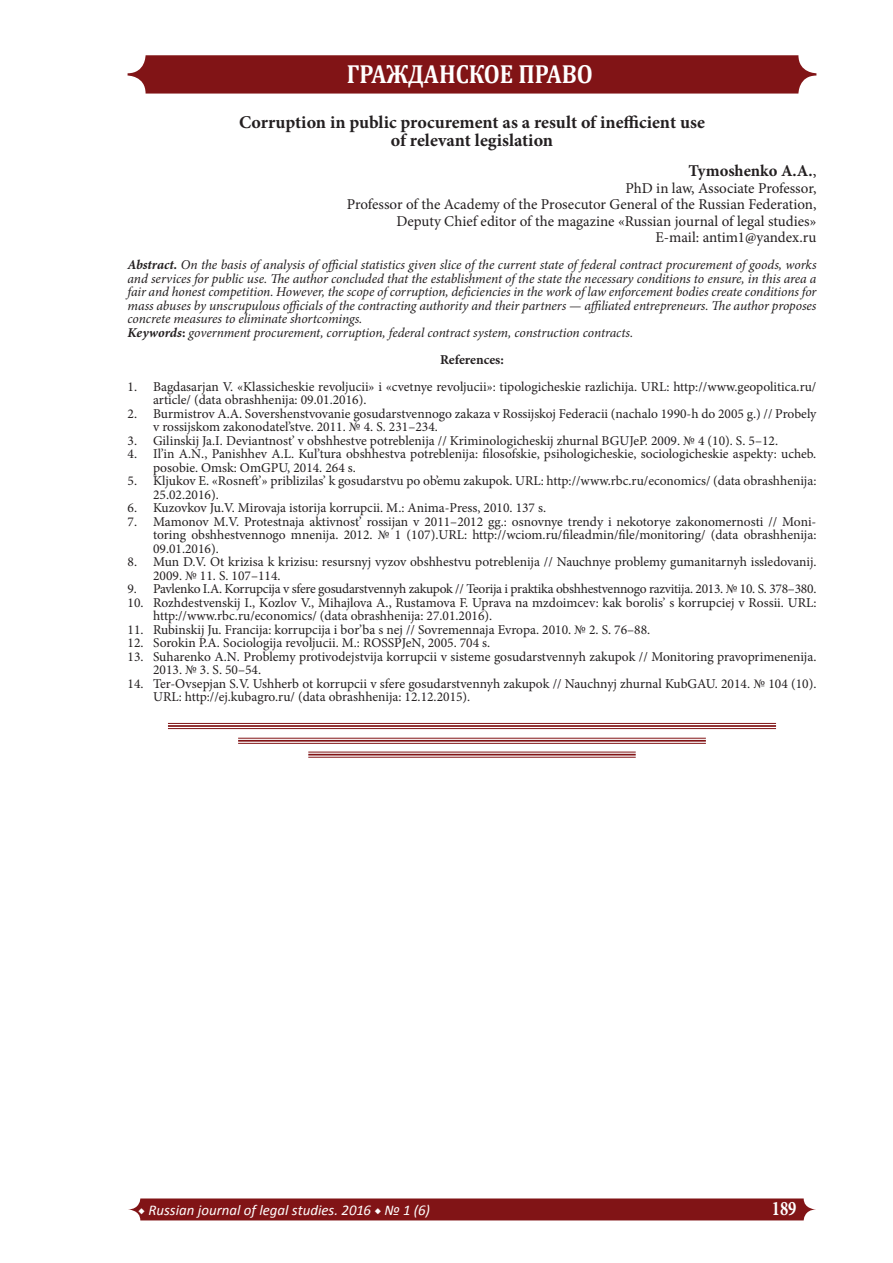
<style>
.page{position:relative;width:893px;height:1263px;background:#fff}
.page>*{position:absolute;margin:0;border:0;box-sizing:border-box;transform-origin:0 0}
.t1{font:700 26.25px "Cambria";color:#fff;scale:.88 1}
.t2{font:700 20.7px "Minion Pro";color:#fff;scale:.8 1}
.t3{font:700 18px/18px "Minion Pro";letter-spacing:-.005em;color:#231f20;text-align:center}
.t4{font:700 16.5px "Minion Pro";color:#231f20}
.t5{font:15px "Minion Pro";color:#231f20}
.t6{font:italic 14.85px "Calibri";color:#fff}
.t7{font:13.5px/13.5px "Minion Pro";color:#231f20}
.t8{font:italic 13.5px/13.5px "Minion Pro";letter-spacing:-.01em;color:#231f20;text-align:justify}
.t9{font:13.5px "Minion Pro";letter-spacing:-.02em;color:#231f20}
.t10{font:700 13.5px "Minion Pro";letter-spacing:-.005em;color:#231f20}
.s1{font-weight:400}
.s2{font-weight:700}
.s3{font-weight:700;font-style:normal}
.s4{font-family:"Minion Pro";font-weight:700;font-style:normal}
</style>
<div class="page">
<svg style="left:128px;top:1198px;width:688px;height:22px;background:#871f21"></svg>
<div style="left:128px;top:55px;width:688px;height:39px;background:#811416;border-radius:18px"></div>
<hr style="left:168px;top:728px;width:608px;height:1px;background:#811416">
<hr style="left:168px;top:725px;width:608px;height:2px;background:#811416">
<hr style="left:168px;top:723px;width:608px;height:1px;background:#811416">
<hr style="left:238px;top:743px;width:468px;height:1px;background:#811416">
<hr style="left:238px;top:740px;width:468px;height:2px;background:#811416">
<hr style="left:238px;top:738px;width:468px;height:1px;background:#811416">
<hr style="left:308px;top:757px;width:328px;height:1px;background:#811416">
<hr style="left:308px;top:754px;width:328px;height:1px;background:#811416">
<hr style="left:308px;top:752px;width:328px;height:1px;background:#811416">
<h1 class="t1" style="left:347px;top:55px;width:281px">ГРАЖДАНСКОЕ ПРАВО</h1>
<p class="t3" style="left:239px;top:113px;width:467px">Corruption in public procurement as a result of inefficient use of relevant legislation</p>
<p class="t4" style="left:688px;top:159px;width:130px">Tymoshenko A.A.<span class="s1">,</span></p>
<p class="t5" style="left:625px;top:178px;width:192px">PhD in law, Associate Professor,</p>
<p class="t5" style="left:347px;top:194px;width:471px">Professor of the Academy of the Prosecutor General of the Russian Federation,</p>
<p class="t5" style="left:396px;top:211px;width:421px">Deputy Chief editor of the magazine «Russian journal of legal studies»</p>
<p class="t5" style="left:655px;top:227px;width:163px">E-mail: antim1@yandex.ru</p>
<p class="t8" style="left:128px;top:258px;width:690px"><span class="s2">Abstract.</span> On the basis of analysis of official statistics given slice of the current state of federal contract procurement of goods, works and services for public use. The author concluded that the establishment of the state the necessary conditions to ensure, in this area a fair and honest competition. However, the scope of corruption, deficiencies in the work of law enforcement bodies create conditions for mass abuses by unscrupulous officials of the contracting authority and their partners — affiliated entrepreneurs. The author proposes concrete measures to eliminate shortcomings.</p>
<p class="t8" style="left:128px;top:326px;width:507px"><span class="s2">Keywords</span><span class="s3">:</span> government procurement, corruption, federal contract system, construction contracts.</p>
<p class="t10" style="left:440px;top:350px;width:65px">References:</p>
<p class="t7" style="left:153px;top:380px;width:665px;text-indent:-26px">1. Bagdasarjan V. «Klassicheskie revoljucii» i «cvetnye revoljucii»: tipologicheskie razlichija. URL: http://www.geopolitica.ru/ article/ (data obrashhenija: 09.01.2016).</p>
<p class="t7" style="left:153px;top:407px;width:665px;text-indent:-26px">2. Burmistrov A.A. Sovershenstvovanie gosudarstvennogo zakaza v Rossijskoj Federacii (nachalo 1990-h do 2005 g.) // Probely v rossijskom zakonodatel’stve. 2011. № 4. S. 231–234.</p>
<p class="t7" style="left:128px;top:434px;width:652px">3. Gilinskij Ja.I. Deviantnost’ v obshhestve potreblenija // Kriminologicheskij zhurnal BGUJeP. 2009. № 4 (10). S. 5–12.</p>
<p class="t7" style="left:153px;top:447px;width:665px;text-indent:-26px">4. Il’in A.N., Panishhev A.L. Kul’tura obshhestva potreblenija: filosofskie, psihologicheskie, sociologicheskie aspekty: ucheb. posobie. Omsk: OmGPU, 2014. 264 s.</p>
<p class="t7" style="left:153px;top:474px;width:665px;text-indent:-26px">5. Kljukov E. «Rosneft’» priblizilas’ k gosudarstvu po ob’emu zakupok. URL: http://www.rbc.ru/economics/ (data obrashhenija:<br>25.02.2016).</p>
<p class="t7" style="left:128px;top:501px;width:420px">6. Kuzovkov Ju.V. Mirovaja istorija korrupcii. M.: Anima-Press, 2010. 137 s.</p>
<p class="t7" style="left:153px;top:515px;width:665px;text-align:justify;text-indent:-26px">7. Mamonov M.V. Protestnaja aktivnost’ rossijan v 2011–2012 gg.: osnovnye trendy i nekotorye zakonomernosti // Moni&shy;toring obshhestvennogo mnenija. 2012. № 1 (107).URL: http://wciom.ru/fileadmin/file/monitoring/ (data obrashhenija:<br>09.01.2016).</p>
<p class="t7" style="left:153px;top:555px;width:665px;text-indent:-26px">8. Mun D.V. Ot krizisa k krizisu: resursnyj vyzov obshhestvu potreblenija // Nauchnye problemy gumanitarnyh issledovanij.<br>2009. № 11. S. 107–114.</p>
<p class="t9" style="left:128px;top:580px;width:690px">9. Pavlenko I.A. Korrupcija v sfere gosudarstvennyh zakupok // Teorija i praktika obshhestvennogo razvitija. 2013. № 10. S. 378–380.</p>
<p class="t7" style="left:153px;top:596px;width:665px;text-indent:-26px">10. Rozhdestvenskij I., Kozlov V., Mihajlova A., Rustamova F. Uprava na mzdoimcev: kak borolis’ s korrupciej v Rossii. URL: http://www.rbc.ru/economics/ (data obrashhenija: 27.01.2016).</p>
<p class="t7" style="left:128px;top:623px;width:524px">11. Rubinskij Ju. Francija: korrupcija i bor’ba s nej // Sovremennaja Evropa. 2010. № 2. S. 76–88.</p>
<p class="t7" style="left:128px;top:636px;width:364px">12. Sorokin P.A. Sociologija revoljucii. M.: ROSSPJeN, 2005. 704 s.</p>
<p class="t7" style="left:153px;top:650px;width:665px;text-indent:-26px">13. Suharenko A.N. Problemy protivodejstvija korrupcii v sisteme gosudarstvennyh zakupok // Monitoring pravoprimenenija.<br>2013. № 3. S. 50–54.</p>
<p class="t7" style="left:153px;top:677px;width:665px;text-indent:-26px">14. Ter-Ovsepjan S.V. Ushherb ot korrupcii v sfere gosudarstvennyh zakupok // Nauchnyj zhurnal KubGAU. 2014. № 104 (10).<br>URL: http://ej.kubagro.ru/ (data obrashhenija: 12.12.2015).</p>
<p class="t6" style="left:138px;top:1200px;width:293px"><span class="s4">◆</span> Russian journal of legal studies. 2016 <span class="s4">◆</span> № 1 (6)</p>
<h2 class="t2" style="left:772px;top:1194px;width:32px">189</h2>
</div>
